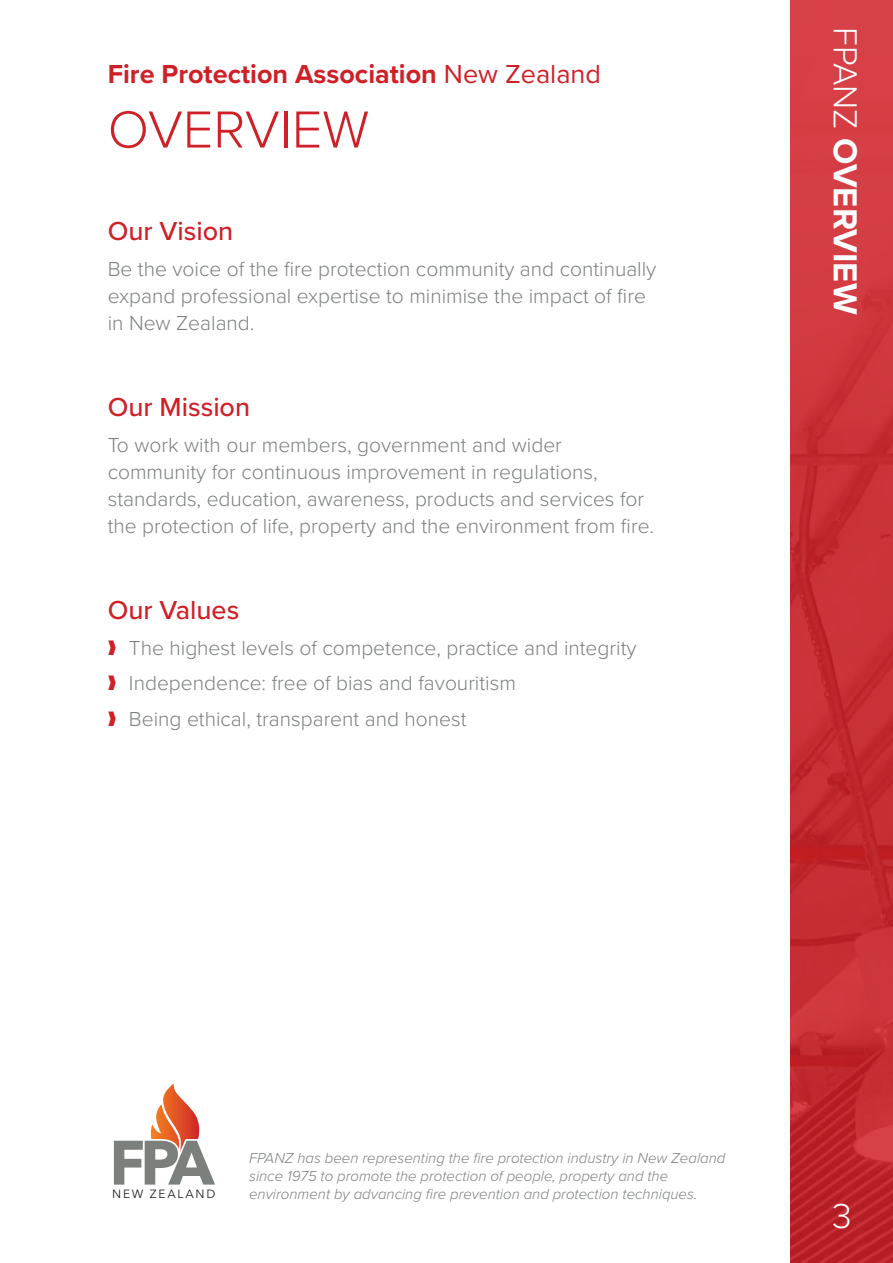
<style>
.page{position:relative;width:893px;height:1263px;background:#fff}
.page>*{position:absolute;margin:0;border:0;box-sizing:border-box;transform-origin:0 0}
.t1{font:300 54px "Proxima Nova";color:#d02027}
.t2{font:300 36px "Proxima Nova";color:#fff}
.t3{font:700 34.5px "Proxima Nova";letter-spacing:-.01em;color:#fff}
.t4{font:700 27px "Proxima Nova";color:#d02027}
.t5{font:500 27px "Proxima Nova";color:#d02027}
.t6{font:300 21px/27px "Proxima Nova";color:#7b807d}
.t7{font:italic 300 15px/18px "Proxima Nova";color:#7b807d}
.t8{font:11.85px "Avenir Next";letter-spacing:.15em;color:#231f20}
.s1{font-weight:400}
.s2{color:#d02027}
.s3{font-weight:300}
</style>
<div class="page">
<img style="left:791px;top:0;width:102px;height:1263px">
<svg style="left:114px;top:1083px;width:101px;height:101px"></svg>
<p class="t4" style="left:108px;top:54px;width:495px">Fire Protection Association <span class="s1">New Zealand</span></p>
<h1 class="t1" style="left:108px;top:89px;width:263px">OVERVIEW</h1>
<p class="t5" style="left:108px;top:211px;width:127px">Our Vision</p>
<p class="t6" style="left:108px;top:254px;width:550px">Be the voice of the fire protection community and continually expand professional expertise to minimise the impact of fire in New Zealand.</p>
<p class="t5" style="left:108px;top:387px;width:144px">Our Mission</p>
<p class="t6" style="left:108px;top:430px;width:548px">To work with our members, government and wider community for continuous improvement in regulations, standards, education, awareness, products and services for the protection of life, property and the environment from fire.</p>
<p class="t5" style="left:108px;top:590px;width:133px">Our Values</p>
<p class="t6" style="left:108px;top:629px;width:530px;line-height:35.5px"><span class="s2">❱</span> The highest levels of competence, practice and integrity <span class="s2">❱</span> Independence: free of bias and favouritism<br><span class="s2">❱</span> Being ethical, transparent and honest</p>
<h3 class="t3" style="left:871px;top:27px;width:289px;rotate:90deg"><span class="s3">FPANZ</span> OVERVIEW</h3>
<p class="t8" style="left:112px;top:1187px;width:105px">NEW ZEALAND</p>
<p class="t7" style="left:249px;top:1148px;width:478px">FPANZ has been representing the fire protection industry in New Zealand since 1975 to promote the protection of people, property and the environment by advancing fire prevention and protection techniques.</p>
<h2 class="t2" style="left:832px;top:1189px;width:21px">3</h2>
</div>
